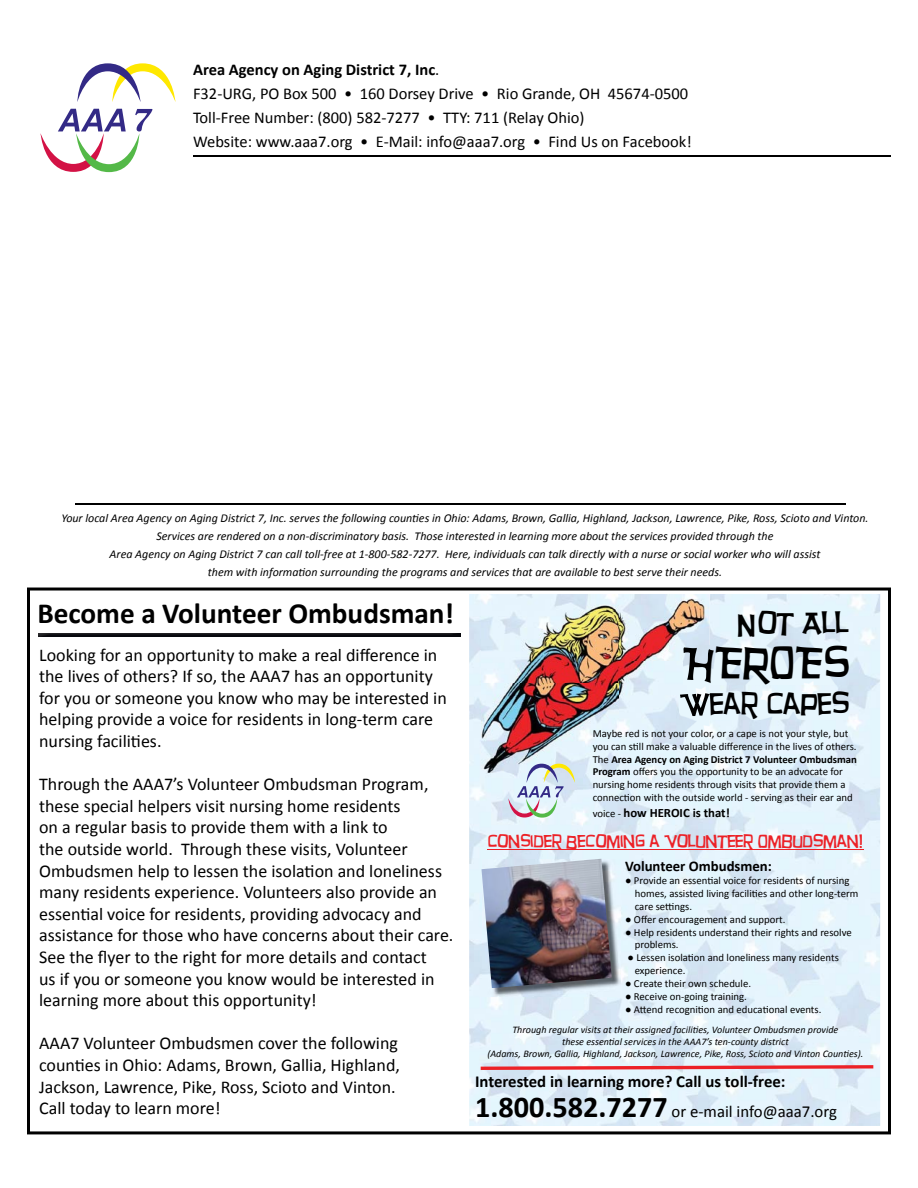
<style>
.page{position:relative;width:918px;height:1188px;background:#fff}
.page>*{position:absolute;margin:0;border:0;box-sizing:border-box;transform-origin:0 0}
.t1{font:43.65px "Hurry Up";color:#000}
.t2{font:30.15px "Hurry Up";color:#000}
.t3{font:700 29.25px "Calibri";color:#000}
.t4{font:18px/21.6px "Calibri";color:#000}
.t5{font:17.4px "Hurry Up";color:#ec2127}
.t6{font:700 16.8px/30.2px "Calibri";color:#000}
.t7{font:16.5px/24px "Calibri";color:#000}
.t8{font:700 14.85px "Calibri";color:#000}
.t9{font:700 12.75px "Calibri";color:#000}
.t10{font:italic 12px/18px "Calibri";color:#000;text-align:center}
.t11{font:10.8px/12.9px "Calibri";color:#000}
.t12{font:italic 10.05px/12.1px "Calibri";color:#000;text-align:center}
.s1{font-weight:700}
.s2{font-weight:400;font-size:10.8px}
.s3{font-size:30.15px}
.s4{font-weight:400}
</style>
<div class="page">
<hr style="left:193px;top:155px;width:698px;height:2px;background:#000">
<hr style="left:75px;top:503px;width:770px;height:2px;background:#000">
<svg style="left:77px;top:63px;width:99px;height:39px"></svg>
<svg style="left:40px;top:109px;width:112px;height:63px"></svg>
<svg style="left:27px;top:588px;width:864px;height:546px"></svg>
<img style="left:469px;top:594px;width:22px;height:532px">
<img style="left:698px;top:594px;width:182px;height:532px">
<img style="left:491px;top:773px;width:207px;height:98px">
<img style="left:606px;top:871px;width:92px;height:255px">
<img style="left:491px;top:996px;width:115px;height:130px">
<img style="left:710px;top:645px;width:139px;height:39px">
<img style="left:710px;top:692px;width:139px;height:28px">
<img style="left:481px;top:594px;width:137px;height:179px">
<img style="left:618px;top:594px;width:92px;height:67px">
<img style="left:618px;top:661px;width:69px;height:112px">
<img style="left:687px;top:684px;width:23px;height:89px">
<img style="left:684px;top:645px;width:26px;height:39px">
<img style="left:680px;top:692px;width:30px;height:28px">
<hr style="left:487px;top:849px;width:376px;height:1px;background:#ec2127">
<img style="left:483px;top:860px;width:137px;height:136px">
<img style="left:481px;top:859px;width:131px;height:129px">
<svg style="left:508px;top:764px;width:67px;height:54px;background:#cbd3da"></svg>
<svg style="left:481px;top:1065px;width:392px;height:5px;background:#e7646b"></svg>
<img style="left:39px;top:633px;width:420px;height:3px">
<p class="t7" style="left:193px;top:58px;width:500px"><span class="s1">Area Agency on Aging District 7, Inc</span>.<br>F32-URG, PO Box 500 • 160 Dorsey Drive • Rio Grande, OH 45674-0500<br>Toll-Free Number: (800) 582-7277 • TTY: 711 (Relay Ohio)<br>Website: www.aaa7.org • E-Mail: info@aaa7.org • Find Us on Facebook!</p>
<p class="t10" style="left:61px;top:508px;width:809px">Your local Area Agency on Aging District 7, Inc. serves the following counties in Ohio: Adams, Brown, Gallia, Highland, Jackson, Lawrence, Pike, Ross, Scioto and Vinton.<br>Services are rendered on a non-discriminatory basis. Those interested in learning more about the services provided through the<br>Area Agency on Aging District 7 can call toll-free at 1-800-582-7277. Here, individuals can talk directly with a nurse or social worker who will assist<br>them with information surrounding the programs and services that are available to best serve their needs.</p>
<h3 class="t3" style="left:37px;top:594px;width:418px">Become a Volunteer Ombudsman!</h3>
<h2 class="t2" style="left:735px;top:606px;width:115px">NOT ALL</h2>
<h1 class="t1" style="left:683px;top:637px;width:167px">HEROES</h1>
<h2 class="t2" style="left:680px;top:687px;width:170px">WEAR CAPES</h2>
<p class="t11" style="left:593px;top:727px;width:266px">Maybe red is not your color, or a cape is not your style, but you can still make a valuable difference in the lives of others.<br>The <span class="s1">Area Agency on Aging District 7 Volunteer Ombudsman Program</span> offers you the opportunity to be an advocate for nursing home residents through visits that provide them a connection with the outside world - serving as their ear and</p>
<p class="t9" style="left:593px;top:804px;width:139px"><span class="s2">voice -</span> how HEROIC is that!</p>
<p class="t5" style="left:487px;top:831px;width:378px">CONSIDER BECOMING A VOLUNTEER OMBUDSMAN!</p>
<p class="t8" style="left:625px;top:857px;width:148px">Volunteer Ombudsmen:</p>
<p class="t11" style="left:635px;top:874px;width:225px;text-indent:-10px">● Provide an essential voice for residents of nursing homes, assisted living facilities and other long-term care settings.</p>
<p class="t11" style="left:625px;top:913px;width:162px">● Offer encouragement and support.</p>
<p class="t11" style="left:635px;top:926px;width:218px;text-indent:-10px">● Help residents understand their rights and resolve problems.</p>
<p class="t11" style="left:635px;top:951px;width:206px;text-indent:-7px">● Lessen isolation and loneliness many residents experience.</p>
<p class="t11" style="left:625px;top:977px;width:128px">● Create their own schedule.</p>
<p class="t11" style="left:625px;top:990px;width:123px">● Receive on-going training.</p>
<p class="t11" style="left:625px;top:1003px;width:198px">● Attend recognition and educational events.</p>
<p class="t12" style="left:487px;top:1023px;width:377px">Through regular visits at their assigned facilities, Volunteer Ombudsmen provide<br>these essential services in the AAA7’s ten-county district<br>(Adams, Brown, Gallia, Highland, Jackson, Lawrence, Pike, Ross, Scioto and Vinton Counties).</p>
<p class="t6" style="left:475px;top:1066px;width:363px">Interested in learning more? Call us toll-free:<br><span class="s3">1.800.582.7277</span> <span class="s4">or e-mail info@aaa7.org</span></p>
<p class="t4" style="left:39px;top:644px;width:409px">Looking for an opportunity to make a real difference in the lives of others? If so, the AAA7 has an opportunity for you or someone you know who may be interested in helping provide a voice for residents in long-term care nursing facilities.</p>
<p class="t4" style="left:39px;top:774px;width:416px">Through the AAA7’s Volunteer Ombudsman Program, these special helpers visit nursing home residents<br>on a regular basis to provide them with a link to<br>the outside world. Through these visits, Volunteer Ombudsmen help to lessen the isolation and loneliness many residents experience. Volunteers also provide an essential voice for residents, providing advocacy and assistance for those who have concerns about their care.<br>See the flyer to the right for more details and contact<br>us if you or someone you know would be interested in learning more about this opportunity!</p>
<p class="t4" style="left:39px;top:1033px;width:362px">AAA7 Volunteer Ombudsmen cover the following counties in Ohio: Adams, Brown, Gallia, Highland, Jackson, Lawrence, Pike, Ross, Scioto and Vinton.<br>Call today to learn more!</p>
</div>
